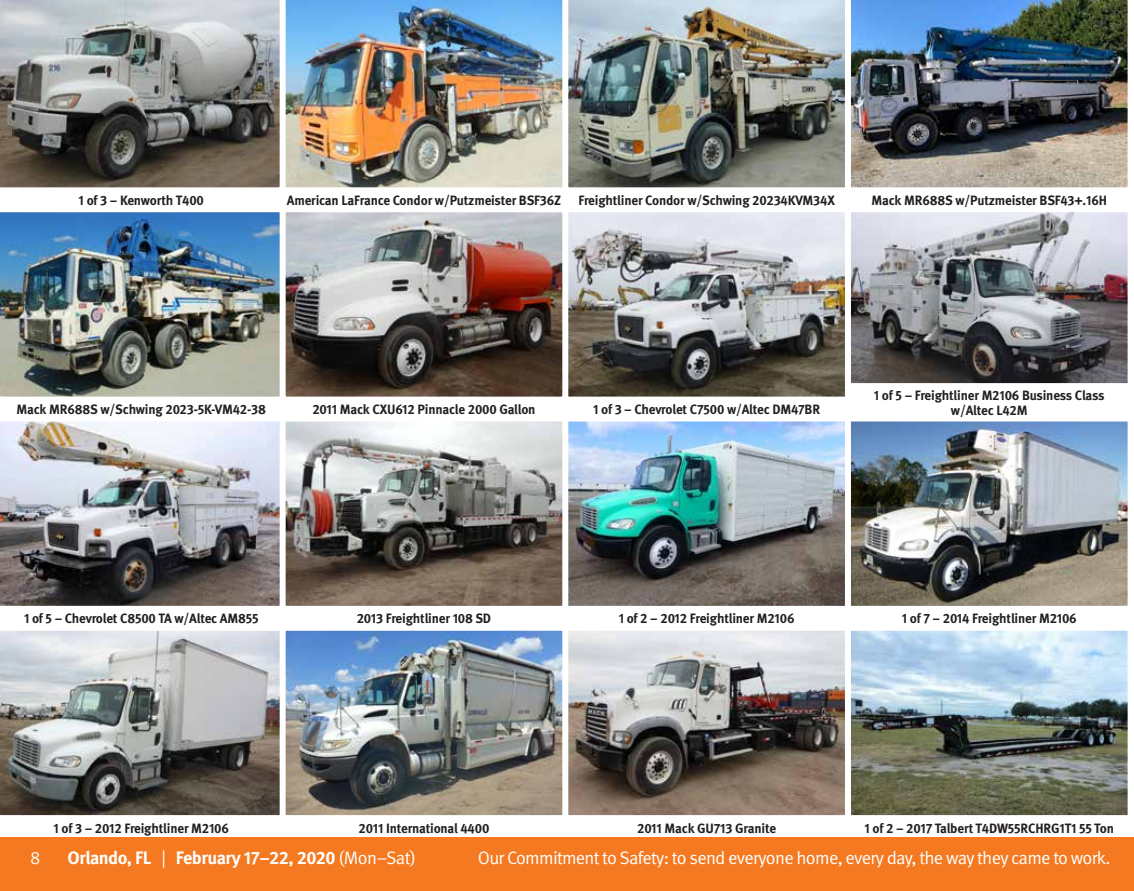
<style>
.page{position:relative;width:1134px;height:891px;background:#fff}
.page>*{position:absolute;margin:0;border:0;box-sizing:border-box;transform-origin:0 0}
.t1{font:18px "Meta Pro";letter-spacing:-.04em;color:#fff}
.t2{font:700 18px "Meta Pro";letter-spacing:-.03em;color:#fff}
.t3{font:700 13.5px/15px "Meta Pro";letter-spacing:-.015em;color:#231f20;text-align:center}
.s1{font-weight:400}
</style>
<div class="page">
<div style="left:0;top:837px;width:1134px;height:54px;background:#f47920"></div>
<svg style="left:0;top:0;width:280px;height:188px;background:#81827f"></svg>
<img style="left:285px;top:0;width:278px;height:188px">
<img style="left:568px;top:0;width:277px;height:188px">
<img style="left:851px;top:0;width:277px;height:188px">
<img style="left:0;top:212px;width:280px;height:185px">
<img style="left:287px;top:213px;width:274px;height:183px">
<div style="left:283px;top:209px;width:282px;height:191px;border:3px solid #fff"></div>
<img style="left:569px;top:213px;width:275px;height:183px">
<div style="left:565px;top:209px;width:283px;height:191px;border:3px solid #fff"></div>
<img style="left:852px;top:213px;width:275px;height:169px">
<div style="left:848px;top:209px;width:283px;height:177px;border:3px solid #fff"></div>
<img style="left:0;top:421px;width:280px;height:185px">
<img style="left:287px;top:422px;width:274px;height:183px">
<div style="left:283px;top:418px;width:282px;height:191px;border:3px solid #fff"></div>
<img style="left:569px;top:422px;width:275px;height:183px">
<div style="left:565px;top:418px;width:283px;height:191px;border:3px solid #fff"></div>
<img style="left:852px;top:422px;width:275px;height:183px">
<div style="left:848px;top:418px;width:283px;height:191px;border:3px solid #fff"></div>
<svg style="left:0;top:630px;width:280px;height:186px;background:#949594"></svg>
<img style="left:287px;top:632px;width:274px;height:182px">
<div style="left:283px;top:628px;width:282px;height:190px;border:3px solid #fff"></div>
<img style="left:569px;top:632px;width:275px;height:182px">
<div style="left:565px;top:628px;width:283px;height:190px;border:3px solid #fff"></div>
<img style="left:852px;top:632px;width:275px;height:182px">
<div style="left:848px;top:628px;width:283px;height:190px;border:3px solid #fff"></div>
<p class="t3" style="left:79px;top:192px;width:127px">1 of 3 – Kenworth T400</p>
<p class="t3" style="left:287px;top:192px;width:276px">American LaFrance Condor w/Putzmeister BSF36Z</p>
<p class="t3" style="left:578px;top:192px;width:258px">Freightliner Condor w/Schwing 20234KVM34X</p>
<p class="t3" style="left:872px;top:192px;width:237px">Mack MR688S w/Putzmeister BSF43+.16H</p>
<p class="t3" style="left:17px;top:401px;width:251px">Mack MR688S w/Schwing 2023-5K-VM42-38</p>
<p class="t3" style="left:312px;top:401px;width:225px">2011 Mack CXU612 Pinnacle 2000 Gallon</p>
<p class="t3" style="left:593px;top:401px;width:229px">1 of 3 – Chevrolet C7500 w/Altec DM47BR</p>
<p class="t3" style="left:874px;top:387px;width:232px">1 of 5 – Freightliner M2106 Business Class w/Altec L42M</p>
<p class="t3" style="left:24px;top:610px;width:236px">1 of 5 – Chevrolet C8500 TA w/Altec AM855</p>
<p class="t3" style="left:357px;top:610px;width:136px">2013 Freightliner 108 SD</p>
<p class="t3" style="left:619px;top:610px;width:177px">1 of 2 – 2012 Freightliner M2106</p>
<p class="t3" style="left:902px;top:610px;width:177px">1 of 7 – 2014 Freightliner M2106</p>
<p class="t3" style="left:54px;top:820px;width:177px">1 of 3 – 2012 Freightliner M2106</p>
<p class="t3" style="left:359px;top:820px;width:132px">2011 International 4400</p>
<p class="t3" style="left:637px;top:820px;width:141px">2011 Mack GU713 Granite</p>
<p class="t3" style="left:865px;top:820px;width:251px">1 of 2 – 2017 Talbert T4DW55RCHRG1T1 55 Ton</p>
<h1 class="t1" style="left:478px;top:844px;width:634px">Our Commitment to Safety: to send everyone home, every day, the way they came to work.</h1>
<h1 class="t1" style="left:30px;top:844px;width:12px">8</h1>
<h1 class="t2" style="left:68px;top:844px;width:350px">Orlando, FL <span class="s1">|</span> February 17–22, 2020 <span class="s1">(Mon–Sat)</span></h1>
</div>
